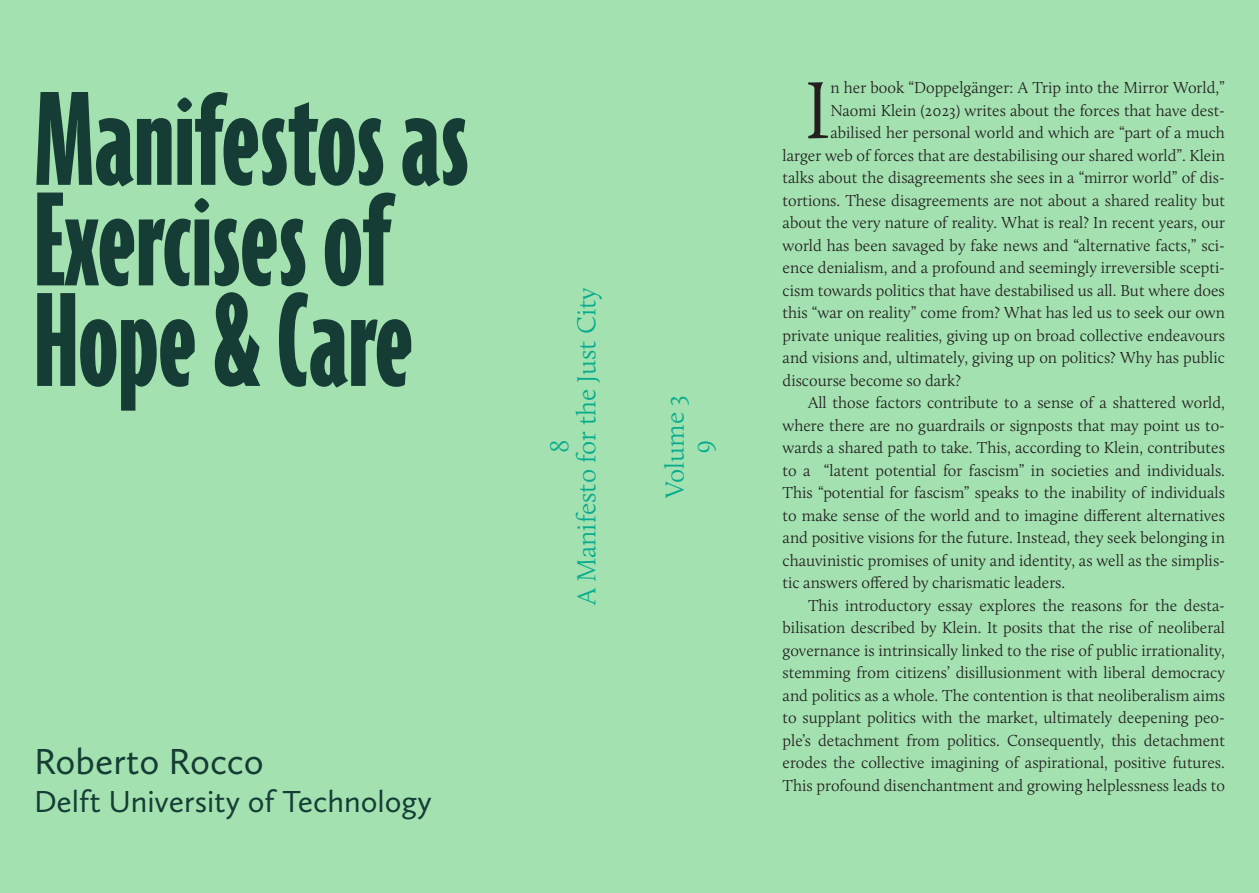
<style>
.page{position:relative;width:1259px;height:893px;background:#a3e2b0}
.page>*{position:absolute;margin:0;border:0;box-sizing:border-box;transform-origin:0 0}
.Headline_180{font:700 ultra-condensed 145.5px "Agenda";color:#153d35}
.Body{font:300 83.55px "Calluna";color:#231f20}
.Highlighted{font:37.5px "Calluna Sans";color:#153d35}
.Highlighted-2{font:31.5px "Calluna Sans";color:#153d35}
.t1{font:300 27px/27px "Calluna";color:#08ab8e;text-align:center}
.Body-2{font:300 16.5px/22.5px "Calluna";color:#231f20;text-align:justify}
</style>
<div class="page">
<p class="Headline_180" style="left:34px;top:60px;width:436px">Manifestos as</p>
<p class="Headline_180" style="left:34px;top:161px;width:359px">Exercises of</p>
<p class="Headline_180" style="left:34px;top:261px;width:380px">Hope &amp; Care</p>
<p class="Highlighted" style="left:34px;top:739px;width:231px">Roberto Rocco</p>
<p class="Highlighted-2" style="left:34px;top:782px;width:399px">Delft University of Technology</p>
<h3 class="t1" style="left:546px;top:605px;width:319px;rotate:-90deg">8<br>A Manifesto for the Just City</h3>
<h3 class="t1" style="left:661px;top:498px;width:104px;rotate:-90deg">Volume 3<br>9</h3>
<p class="Body" style="left:804px;top:60px;width:28px">I</p>
<p class="Body-2" style="left:830px;top:76px;width:396px">n her book “Doppelgänger: A Trip into the Mirror World,”</p>
<p class="Body-2" style="left:830px;top:99px;width:396px">Naomi Klein (2023) writes about the forces that have dest-</p>
<p class="Body-2" style="left:830px;top:121px;width:396px">abilised her personal world and which are “part of a much</p>
<p class="Body-2" style="left:782px;top:144px;width:444px">larger web of forces that are destabilising our shared world”. Klein</p>
<p class="Body-2" style="left:782px;top:166px;width:444px">talks about the disagreements she sees in a “mirror world” of dis-</p>
<p class="Body-2" style="left:782px;top:189px;width:444px">tortions. These disagreements are not about a shared reality but</p>
<p class="Body-2" style="left:782px;top:211px;width:444px">about the very nature of reality. What is real? In recent years, our</p>
<p class="Body-2" style="left:782px;top:234px;width:444px">world has been savaged by fake news and “alternative facts,” sci-</p>
<p class="Body-2" style="left:782px;top:256px;width:444px">ence denialism, and a profound and seemingly irreversible scepti-</p>
<p class="Body-2" style="left:782px;top:279px;width:444px">cism towards politics that have destabilised us all. But where does</p>
<p class="Body-2" style="left:782px;top:301px;width:444px">this “war on reality” come from? What has led us to seek our own</p>
<p class="Body-2" style="left:782px;top:324px;width:444px">private unique realities, giving up on broad collective endeavours</p>
<p class="Body-2" style="left:782px;top:346px;width:444px">and visions and, ultimately, giving up on politics? Why has public</p>
<p class="Body-2" style="left:782px;top:369px;width:180px">discourse become so dark?</p>
<p class="Body-2" style="left:782px;top:391px;width:444px;text-indent:26px">All those factors contribute to a sense of a shattered world, where there are no guardrails or signposts that may point us to&shy;wards a shared path to take. This, according to Klein, contributes to a “latent potential for fascism” in societies and individuals.<br>This “potential for fascism” speaks to the inability of individuals to make sense of the world and to imagine different alternatives and positive visions for the future. Instead, they seek belonging in chauvinistic promises of unity and identity, as well as the simplis&shy;tic answers offered by charismatic leaders.</p>
<p class="Body-2" style="left:782px;top:594px;width:444px;text-indent:26px">This introductory essay explores the reasons for the desta&shy;bilisation described by Klein. It posits that the rise of neoliberal governance is intrinsically linked to the rise of public irrationality, stemming from citizens’ disillusionment with liberal democracy and politics as a whole. The contention is that neoliberalism aims to supplant politics with the market, ultimately deepening peo&shy;ple’s detachment from politics. Consequently, this detachment erodes the collective imagining of aspirational, positive futures.<br>This profound disenchantment and growing helplessness leads to</p>
</div>
